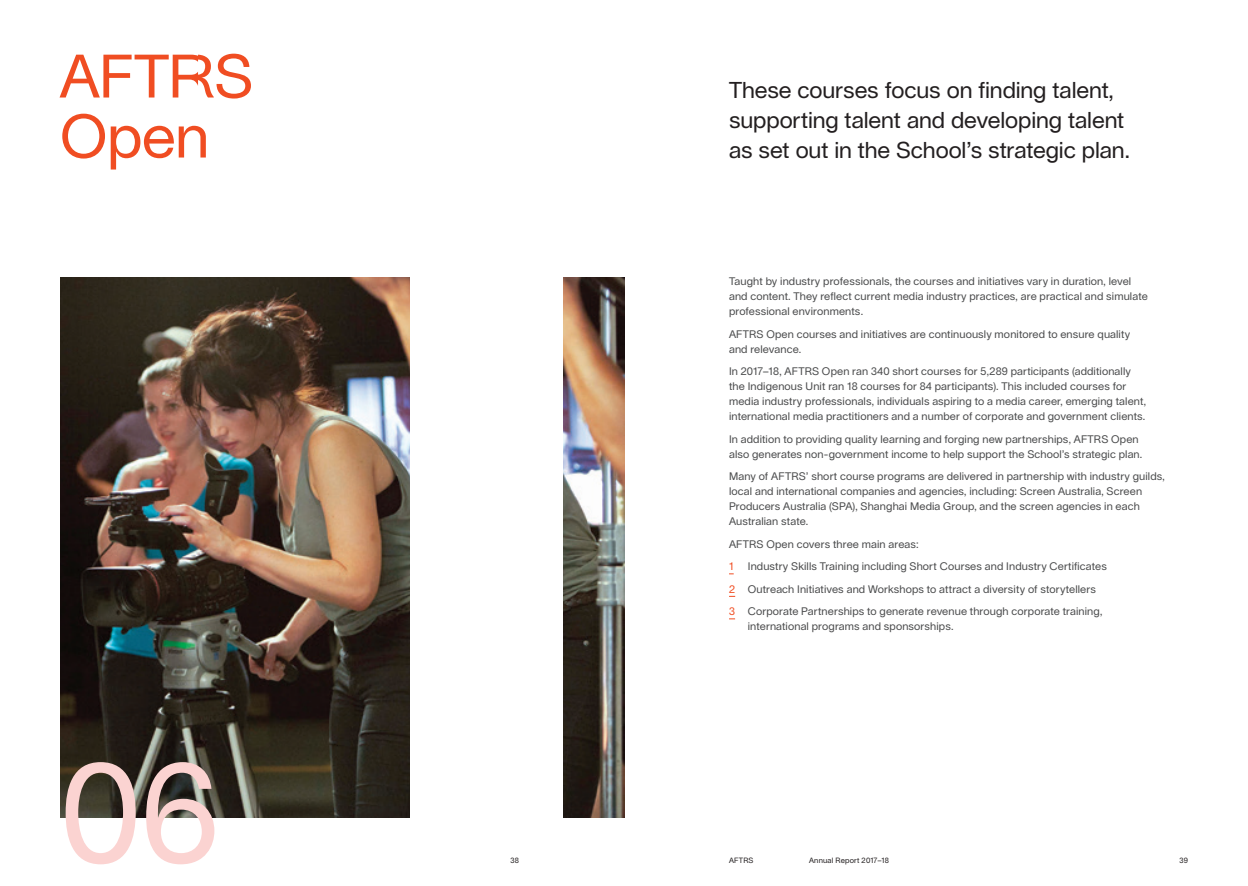
<style>
.page{position:relative;width:1248px;height:886px;background:#fff}
.page>*{position:absolute;margin:0;border:0;box-sizing:border-box;transform-origin:0 0}
.Section_Numbering{font:140px "Lausanne";color:#fbd3d1}
.Section_Head{font:60px/60px "Lausanne";letter-spacing:-.005em;color:#f04d22}
.H2_Intro_Copy{font:22.5px/30px "Lausanne";letter-spacing:-.005em;color:#231f20}
.Body{font:10.75px/15px "Lausanne";letter-spacing:.01em;color:#4b4c4d}
.Body-2{font:10.75px "Lausanne";color:#f04d22}
.t1{font:7.5px "Lausanne";letter-spacing:.025em;color:#231f20}
.s1{font-family:"Lausanne AFTR Sv"}
.s2{color:#f04d22}
</style>
<div class="page">
<img style="left:60px;top:278px;width:350px;height:540px">
<img style="left:564px;top:278px;width:60px;height:540px">
<p class="Section_Head" style="left:60px;top:45px;width:195px">AFT<span class="s1">R</span>S<br>Open</p>
<p class="Section_Numbering" style="left:60px;top:728px;width:161px">06</p>
<p class="H2_Intro_Copy" style="left:729px;top:74px;width:402px">These courses focus on fi nding talent, supporting talent and developing talent as set out in the School’s strategic plan.</p>
<p class="Body" style="left:729px;top:273px;width:420px">Taught by industry professionals, the courses and initiatives vary in duration, level and content. They reflect current media industry practices, are practical and simulate professional environments.</p>
<p class="Body" style="left:729px;top:326px;width:402px">AFTRS Open courses and initiatives are continuously monitored to ensure quality and relevance.</p>
<p class="Body" style="left:729px;top:363px;width:418px">In 2017–18, AFTRS Open ran 340 short courses for 5,289 participants (additionally the Indigenous Unit ran 18 courses for 84 participants). This included courses for media industry professionals, individuals aspiring to a media career, emerging talent, international media practitioners and a number of corporate and government clients.</p>
<p class="Body" style="left:729px;top:431px;width:415px">In addition to providing quality learning and forging new partnerships, AFTRS Open also generates non-government income to help support the School’s strategic plan.</p>
<p class="Body" style="left:729px;top:468px;width:437px">Many of AFTRS’ short course programs are delivered in partnership with industry guilds, local and international companies and agencies, including: Screen Australia, Screen Producers Australia (SPA), Shanghai Media Group, and the screen agencies in each Australian state.</p>
<p class="Body" style="left:729px;top:536px;width:191px">AFTRS Open covers three main areas:</p>
<p class="Body-2" style="left:729px;top:560px;width:6px">1</p>
<p class="Body" style="left:747px;top:558px;width:360px">Industry Skills Training including Short Courses and Industry Certificates</p>
<p class="Body" style="left:729px;top:581px;width:368px"><span class="s2">2</span> Outreach Initiatives and Workshops to attract a diversity of storytellers</p>
<p class="Body" style="left:747px;top:603px;width:356px;text-indent:-19px"><span class="s2">3</span> Corporate Partnerships to generate revenue through corporate training, international programs and sponsorships.</p>
<p class="t1" style="left:510px;top:855px;width:10px">38</p>
<p class="t1" style="left:729px;top:855px;width:26px">AFTRS</p>
<p class="t1" style="left:809px;top:855px;width:81px">Annual Report 2017–18</p>
<p class="t1" style="left:1179px;top:855px;width:10px">39</p>
</div>
